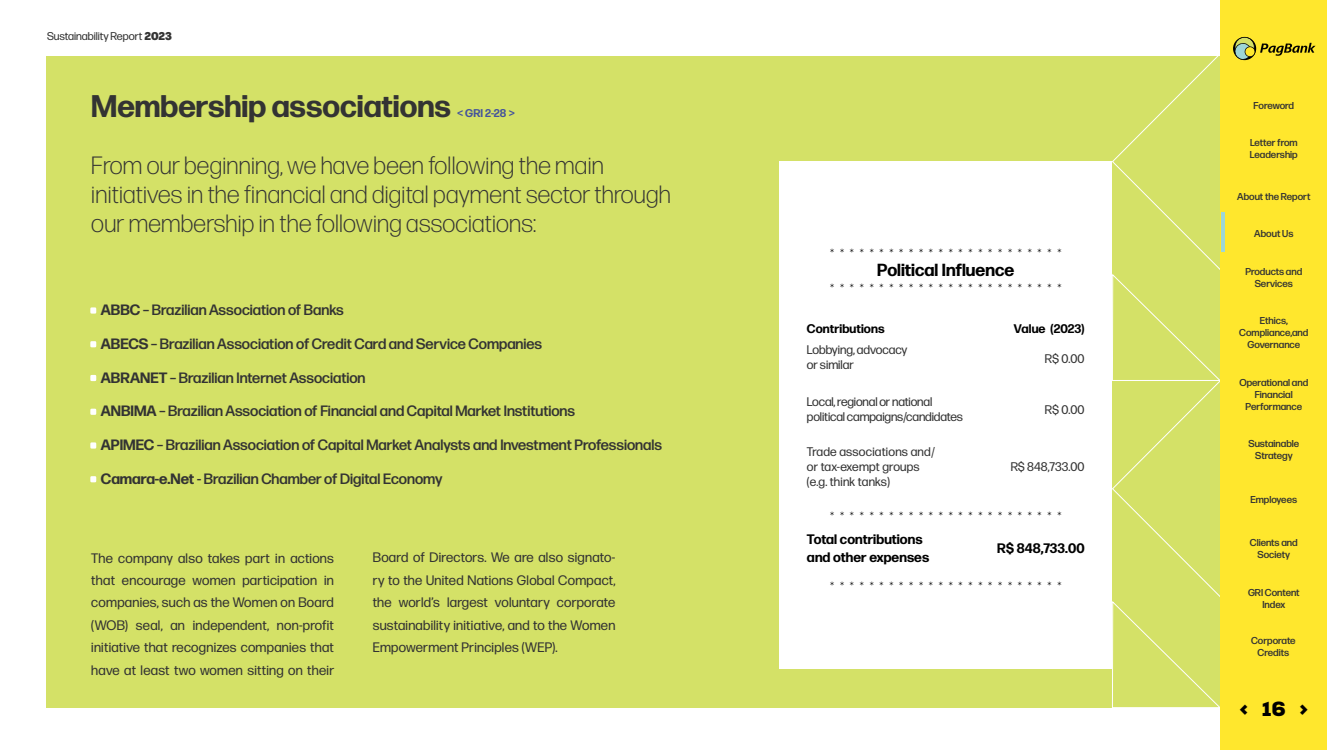
<style>
.page{position:relative;width:1327px;height:750px;background:#fff}
.page>*{position:absolute;margin:0;border:0;box-sizing:border-box;transform-origin:0 0}
.t1{font:700 31.25px "Forma DJR Deck";color:#333}
.t2{font:300 25px/28.8px "Forma DJR Deck";letter-spacing:.01em;color:#333}
.t3{font:900 19.75px "Nexa";color:#000}
.t4{font:700 17.5px "Forma DJR Deck";color:#000}
.t5{font:500 15px "Forma DJR Deck";color:#333}
.t6{font:13.75px/22.5px "Forma DJR Deck";letter-spacing:.02em;color:#333;text-align:justify}
.t7{font:700 13.75px/17.5px "Forma DJR Deck";letter-spacing:.005em;color:#000}
.t8{font:12.5px/15px "Forma DJR Deck";letter-spacing:-.005em;color:#333}
.t9{font:300 12.5px "Forma DJR Deck";color:#000}
.t10{font:12.5px/15px "Forma DJR Deck";letter-spacing:.02em;color:#333}
.t11{font:700 12.5px "Forma DJR Deck";letter-spacing:.01em;color:#000}
.t12{font:11.25px "Forma DJR Deck";color:#333}
.t13{font:700 11.25px "Forma DJR Deck";color:#45549b}
.t14{font:500 10px/12px "Forma DJR Deck";color:#333;text-align:center}
.t15{font:500 10px "Forma DJR Deck";letter-spacing:-.02em;color:#333}
.s1{font-weight:900}
.s2{color:#fff}
.s3{font-weight:700}
</style>
<div class="page">
<div style="left:47px;top:57px;width:1172px;height:651px;background:#d4e167"></div>
<div style="left:779px;top:161px;width:332px;height:508px;background:#fff"></div>
<svg style="left:1111px;top:56px;width:109px;height:652px"></svg>
<div style="left:1220px;top:0;width:106px;height:750px;background:#ffe72d"></div>
<svg style="left:1234px;top:37px;width:81px;height:23px"></svg>
<svg style="left:1221px;top:212px;width:3px;height:40px"></svg>
<p class="t12" style="left:47px;top:29px;width:126px">Sustainability Report <span class="s1">2023</span></p>
<h1 class="t1" style="left:91px;top:86px;width:361px">Membership associations</h1>
<p class="t13" style="left:457px;top:106px;width:59px">&lt; GRI 2-28 &gt;</p>
<h2 class="t2" style="left:91px;top:151px;width:581px">From our beginning, we have been following the main initiatives in the financial and digital payment sector through our membership in the following associations:</h2>
<p class="t5" style="left:91px;top:300px;width:254px"><span class="s2">•</span> <span class="s3">ABBC</span> – Brazilian Association of Banks</p>
<p class="t5" style="left:91px;top:334px;width:452px"><span class="s2">•</span> <span class="s3">ABECS</span> – Brazilian Association of Credit Card and Service Companies</p>
<p class="t5" style="left:91px;top:368px;width:276px"><span class="s2">•</span> <span class="s3">ABRANET</span> – Brazilian Internet Association</p>
<p class="t5" style="left:91px;top:402px;width:485px"><span class="s2">•</span> <span class="s3">ANBIMA</span> – Brazilian Association of Financial and Capital Market Institutions</p>
<p class="t5" style="left:91px;top:435px;width:572px"><span class="s2">•</span> <span class="s3">APIMEC</span> – Brazilian Association of Capital Market Analysts and Investment Professionals</p>
<p class="t5" style="left:91px;top:469px;width:352px"><span class="s2">•</span> <span class="s3">Camara-e.Net</span> - Brazilian Chamber of Digital Economy</p>
<p class="t6" style="left:91px;top:546px;width:244px">The company also takes part in actions that encourage women participation in companies, such as the Women on Board (WOB) seal, an independent, non-profit initiative that recognizes companies that have at least two women sitting on their</p>
<p class="t6" style="left:373px;top:546px;width:244px">Board of Directors. We are also signato&shy;ry to the United Nations Global Compact, the world’s largest voluntary corporate sustainability initiative, and to the Women Empowerment Principles (WEP).</p>
<p class="t9" style="left:830px;top:247px;width:233px">************************</p>
<p class="t4" style="left:877px;top:259px;width:138px">Political Influence</p>
<p class="t9" style="left:830px;top:282px;width:233px">************************</p>
<p class="t11" style="left:806px;top:321px;width:79px">Contributions</p>
<p class="t11" style="left:1013px;top:321px;width:72px">Value (2023)</p>
<p class="t8" style="left:806px;top:342px;width:102px">Lobbying, advocacy or similar</p>
<p class="t8" style="left:1044px;top:351px;width:41px">R$ 0.00</p>
<p class="t8" style="left:806px;top:394px;width:157px">Local, regional or national political campaigns/candidates</p>
<p class="t8" style="left:1044px;top:402px;width:41px">R$ 0.00</p>
<p class="t10" style="left:806px;top:444px;width:129px">Trade associations and/ or tax-exempt groups (e.g. think tanks)</p>
<p class="t8" style="left:1010px;top:459px;width:75px">R$ 848,733.00</p>
<p class="t9" style="left:830px;top:509px;width:233px">************************</p>
<p class="t7" style="left:806px;top:530px;width:124px">Total contributions and other expenses</p>
<p class="t7" style="left:997px;top:539px;width:89px">R$ 848,733.00</p>
<p class="t9" style="left:830px;top:579px;width:233px">************************</p>
<p class="t15" style="left:1253px;top:99px;width:42px">Foreword</p>
<p class="t14" style="left:1249px;top:137px;width:49px;text-align:left">Letter from<br>Leadership</p>
<p class="t14" style="left:1237px;top:190px;width:75px">About the Report</p>
<p class="t14" style="left:1254px;top:227px;width:41px">About Us</p>
<p class="t14" style="left:1245px;top:265px;width:58px">Products and<br>Services</p>
<p class="t14" style="left:1239px;top:314px;width:71px">Ethics,<br>Compliance,and<br>Governance</p>
<p class="t14" style="left:1239px;top:376px;width:70px">Operational and<br>Financial<br>Performance</p>
<p class="t14" style="left:1248px;top:437px;width:52px">Sustainable<br>Strategy</p>
<p class="t14" style="left:1250px;top:493px;width:48px">Employees</p>
<p class="t14" style="left:1249px;top:536px;width:49px">Clients and<br>Society</p>
<p class="t14" style="left:1247px;top:586px;width:53px">GRI Content<br>Index</p>
<p class="t14" style="left:1250px;top:635px;width:46px">Corporate<br>Credits</p>
<h3 class="t3" style="left:1261px;top:695px;width:25px">16</h3>
<h3 class="t3" style="left:1239px;top:695px;width:10px">&lt;</h3>
<h3 class="t3" style="left:1299px;top:695px;width:10px">&gt;</h3>
</div>
